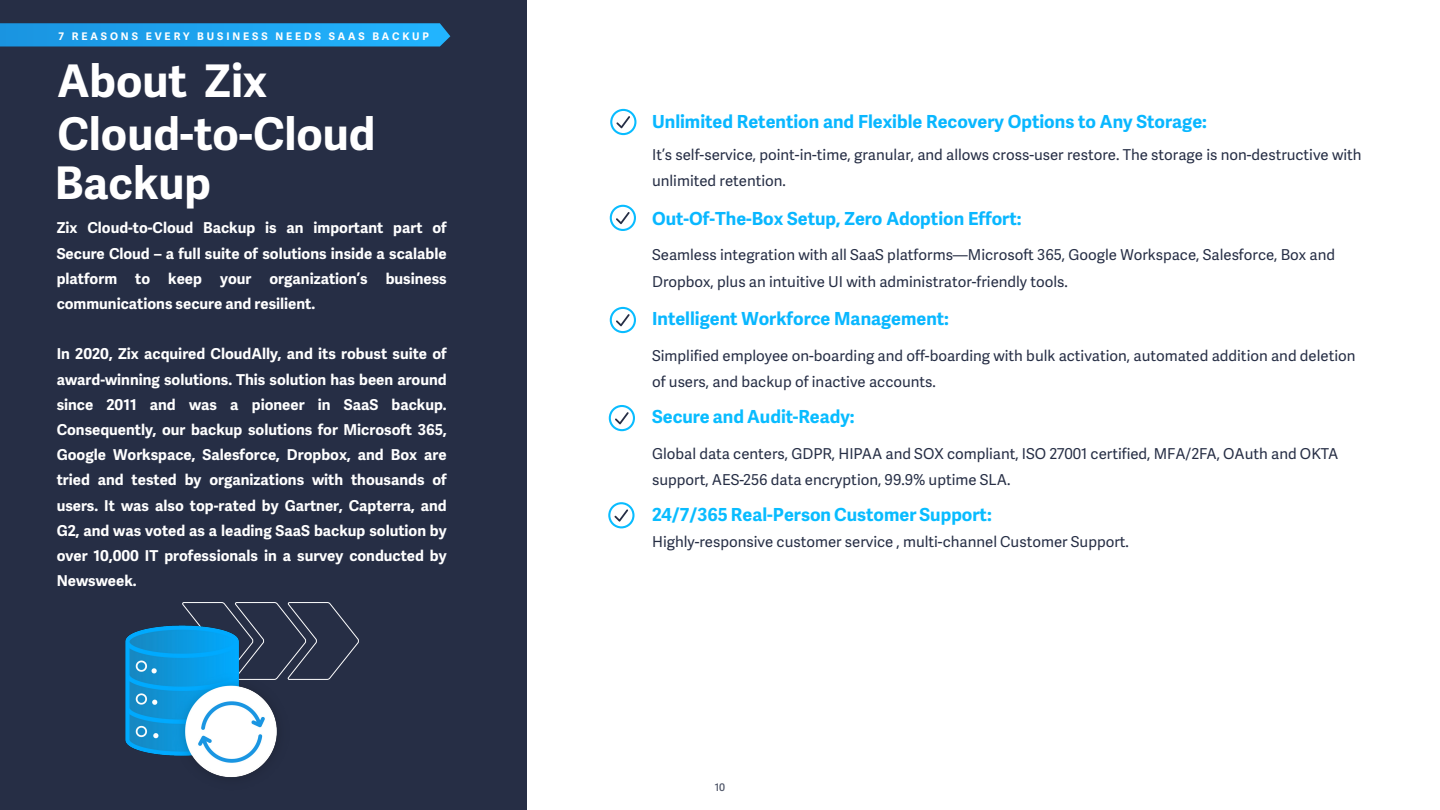
<style>
.page{position:relative;width:1440px;height:810px;background:#fff}
.page>*{position:absolute;margin:0;border:0;box-sizing:border-box;transform-origin:0 0}
.t1{font:700 45px/53.4px "Adelle Sans";color:#fff}
.t2{font:700 18px "Adelle Sans";color:#09b7ff}
.t3{font:700 18px "Adelle Sans";color:#09bcff}
.t4{font:15px/26.7px "Adelle Sans";color:#262e45}
.t5{font:700 15px/25.2px "Adelle Sans";color:#fff;text-align:justify}
.t6{font:700 10.5px "Adelle Sans";letter-spacing:.28em;color:#fff}
.t7{font:600 10.5px "Adelle Sans";color:#52596b}
</style>
<div class="page">
<div style="left:0;top:0;width:526px;height:810px;background:#262e45"></div>
<svg style="left:0;top:23px;width:450px;height:23px;background:#1ea1eb"></svg>
<div style="left:610px;top:109px;width:26px;height:26px;border:2px solid #09bcff;border-radius:50%"></div>
<svg style="left:616px;top:116px;width:14px;height:12px"></svg>
<div style="left:610px;top:205px;width:26px;height:26px;border:2px solid #09bcff;border-radius:50%"></div>
<svg style="left:616px;top:212px;width:14px;height:12px"></svg>
<div style="left:610px;top:307px;width:26px;height:26px;border:2px solid #09bcff;border-radius:50%"></div>
<svg style="left:616px;top:314px;width:14px;height:12px"></svg>
<div style="left:609px;top:405px;width:26px;height:26px;border:2px solid #09bcff;border-radius:50%"></div>
<svg style="left:615px;top:412px;width:14px;height:12px"></svg>
<div style="left:608px;top:502px;width:27px;height:26px;border:2px solid #09bcff;border-radius:50%"></div>
<svg style="left:614px;top:509px;width:14px;height:13px"></svg>
<svg style="left:182px;top:602px;width:177px;height:78px"></svg>
<img style="left:125px;top:617px;width:178px;height:160px">
<p class="t6" style="left:58px;top:28px;width:372px">7 REASONS EVERY BUSINESS NEEDS SAAS BACKUP</p>
<h1 class="t1" style="left:58px;top:52px;width:319px">About Zix<br>Cloud-to-Cloud</h1>
<h1 class="t1" style="left:55px;top:157px;width:158px">Backup</h1>
<p class="t5" style="left:57px;top:216px;width:392px">Zix Cloud-to-Cloud Backup is an important part of Secure Cloud – a full suite of solutions inside a scalable platform to keep your organization’s business communications secure and resilient.</p>
<p class="t5" style="left:57px;top:342px;width:392px">In 2020, Zix acquired CloudAlly, and its robust suite of award-winning solutions. This solution has been around since 2011 and was a pioneer in SaaS backup.<br>Consequently, our backup solutions for Microsoft 365, Google Workspace, Salesforce, Dropbox, and Box are tried and tested by organizations with thousands of users. It was also top-rated by Gartner, Capterra, and G2, and was voted as a leading SaaS backup solution by over 10,000 IT professionals in a survey conducted by Newsweek.</p>
<p class="t2" style="left:652px;top:111px;width:556px">Unlimited Retention and Flexible Recovery Options to Any Storage:</p>
<p class="t4" style="left:652px;top:142px;width:711px">It’s self-service, point-in-time, granular, and allows cross-user restore. The storage is non-destructive with unlimited retention.</p>
<p class="t2" style="left:652px;top:207px;width:371px">Out-Of-The-Box Setup, Zero Adoption Effort:</p>
<p class="t4" style="left:652px;top:242px;width:685px">Seamless integration with all SaaS platforms—Microsoft 365, Google Workspace, Salesforce, Box and<br>Dropbox, plus an intuitive UI with administrator-friendly tools.</p>
<p class="t2" style="left:652px;top:308px;width:298px">Intelligent Workforce Management:</p>
<p class="t4" style="left:652px;top:342px;width:705px">Simplified employee on-boarding and off-boarding with bulk activation, automated addition and deletion of users, and backup of inactive accounts.</p>
<p class="t3" style="left:652px;top:404px;width:204px">Secure and Audit-Ready:</p>
<p class="t4" style="left:652px;top:439px;width:688px">Global data centers, GDPR, HIPAA and SOX compliant, ISO 27001 certified, MFA/2FA, OAuth and OKTA support, AES-256 data encryption, 99.9% uptime SLA.</p>
<p class="t3" style="left:652px;top:501px;width:341px">24/7/365 Real-Person Customer Support:</p>
<p class="t4" style="left:652px;top:528px;width:478px">Highly-responsive customer service , multi-channel Customer Support.</p>
<p class="t7" style="left:715px;top:780px;width:12px">10</p>
</div>
